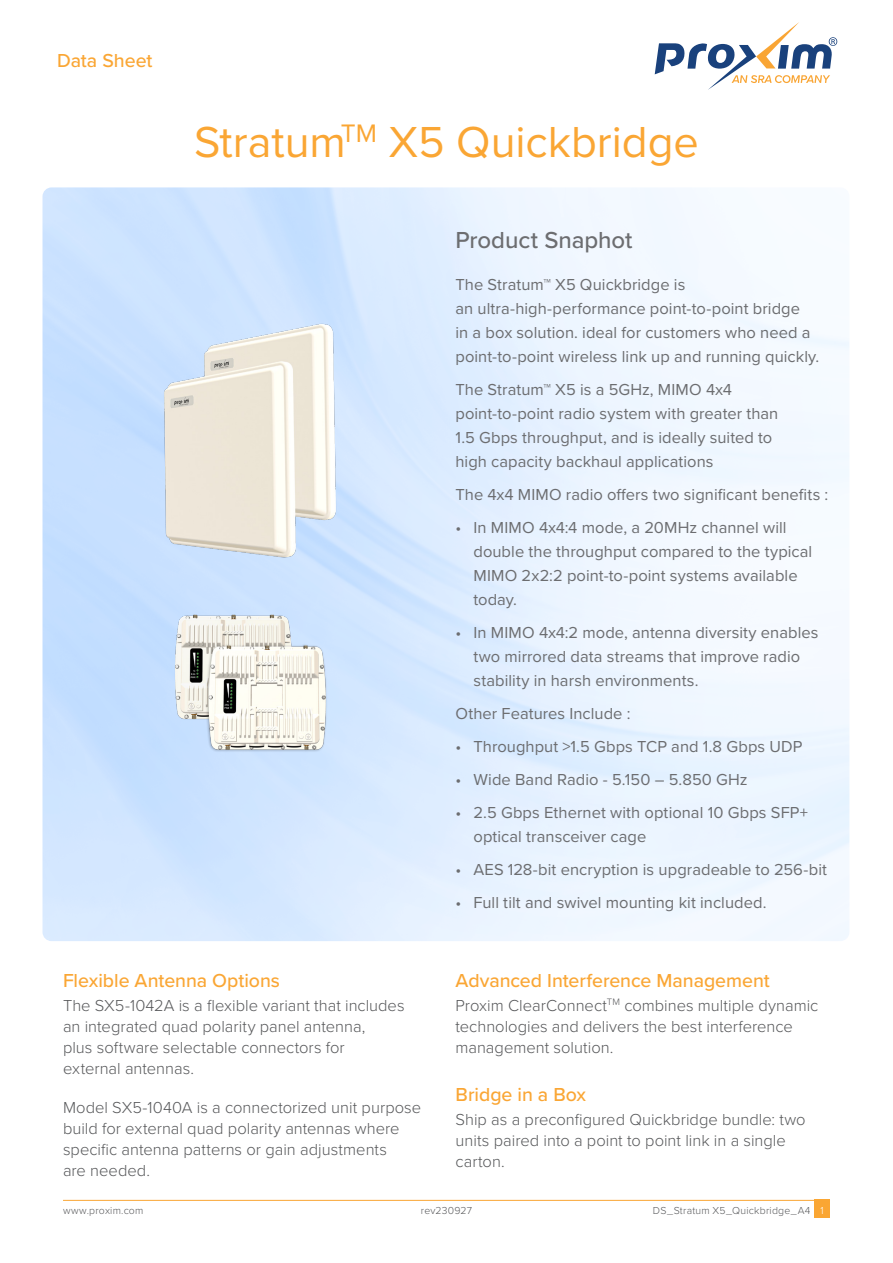
<style>
.page{position:relative;width:893px;height:1263px;background:#fff}
.page>*{position:absolute;margin:0;border:0;box-sizing:border-box;transform-origin:0 0}
.Product_Heading{font:45px "Proxima Nova";color:#faa634}
.Spotlight_Heading{font:500 24px "Proxima Nova";letter-spacing:-.005em;color:#6c6d70}
.Header_1{font:500 19.5px "Proxima Nova";letter-spacing:-.005em;color:#faa634}
.Spotlight{font:16.5px/24px "Proxima Nova";letter-spacing:.005em;color:#6c6d70}
.Body_Text{font:300 16.5px/21px "Proxima Nova";color:#57585a}
.t1{font:300 10.5px "Proxima Nova";letter-spacing:.02em;color:#57585a}
.s1{color:#fff}
</style>
<div class="page">
<hr style="left:63px;top:1200px;width:767px;height:1px;background:#faa633">
<div style="left:814px;top:1200px;width:16px;height:18px;background:#faa633"></div>
<svg style="left:655px;top:22px;width:182px;height:68px"></svg>
<img style="left:140px;top:560px;width:220px;height:243px">
<img style="left:145px;top:316px;width:210px;height:249px">
<p class="Header_1" style="left:57px;top:46px;width:97px">Data Sheet</p>
<p class="Product_Heading" style="left:194px;top:108px;width:506px">Stratum<sup>TM</sup> X5 Quickbridge</p>
<p class="Spotlight_Heading" style="left:455px;top:222px;width:179px">Product Snaphot</p>
<p class="Spotlight" style="left:455px;top:272px;width:365px">The Stratum™️ X5 Quickbridge is<br>an ultra-high-performance point-to-point bridge<br>in a box solution. ideal for customers who need a point-to-point wireless link up and running quickly.</p>
<p class="Spotlight" style="left:455px;top:377px;width:324px">The Stratum™ X5 is a 5GHz, MIMO 4x4 point-to-point radio system with greater than 1.5 Gbps throughput, and is ideally suited to high capacity backhaul applications</p>
<p class="Spotlight" style="left:455px;top:482px;width:374px">The 4x4 MIMO radio offers two significant benefits :</p>
<p class="Spotlight" style="left:473px;top:515px;width:340px;text-indent:-18px">• In MIMO 4x4:4 mode, a 20MHz channel will double the throughput compared to the typical MIMO 2x2:2 point-to-point systems available today.</p>
<p class="Spotlight" style="left:473px;top:620px;width:346px;text-indent:-18px">• In MIMO 4x4:2 mode, antenna diversity enables two mirrored data streams that improve radio stability in harsh environments.</p>
<p class="Spotlight" style="left:455px;top:701px;width:177px">Other Features Include :</p>
<p class="Spotlight" style="left:455px;top:734px;width:349px">• Throughput &gt;1.5 Gbps TCP and 1.8 Gbps UDP</p>
<p class="Spotlight" style="left:455px;top:767px;width:294px">• Wide Band Radio - 5.150 – 5.850 GHz</p>
<p class="Spotlight" style="left:473px;top:800px;width:336px;text-indent:-18px">• 2.5 Gbps Ethernet with optional 10 Gbps SFP+ optical transceiver cage</p>
<p class="Spotlight" style="left:455px;top:857px;width:373px">• AES 128-bit encryption is upgradeable to 256-bit</p>
<p class="Spotlight" style="left:455px;top:890px;width:312px">• Full tilt and swivel mounting kit included.</p>
<p class="Header_1" style="left:63px;top:965px;width:219px">Flexible Antenna Options</p>
<p class="Body_Text" style="left:63px;top:994px;width:343px">The SX5-1042A is a flexible variant that includes an integrated quad polarity panel antenna,<br>plus software selectable connectors for external antennas.</p>
<p class="Body_Text" style="left:63px;top:1096px;width:360px">Model SX5-1040A is a connectorized unit purpose build for external quad polarity antennas where specific antenna patterns or gain adjustments<br>are needed.</p>
<p class="Header_1" style="left:455px;top:965px;width:316px">Advanced Interference Management</p>
<p class="Body_Text" style="left:455px;top:994px;width:364px">Proxim ClearConnect<sup>TM</sup> combines multiple dynamic technologies and delivers the best interference management solution.</p>
<p class="Header_1" style="left:455px;top:1080px;width:132px">Bridge in a Box</p>
<p class="Body_Text" style="left:455px;top:1108px;width:352px">Ship as a preconfigured Quickbridge bundle: two units paired into a point to point link in a single carton.</p>
<p class="t1" style="left:421px;top:1202px;width:53px">rev230927</p>
<p class="t1" style="left:63px;top:1202px;width:82px">www.proxim.com</p>
<p class="t1" style="left:653px;top:1202px;width:172px">DS_Stratum X5_Quickbridge_A4 <span class="s1">1</span></p>
</div>
